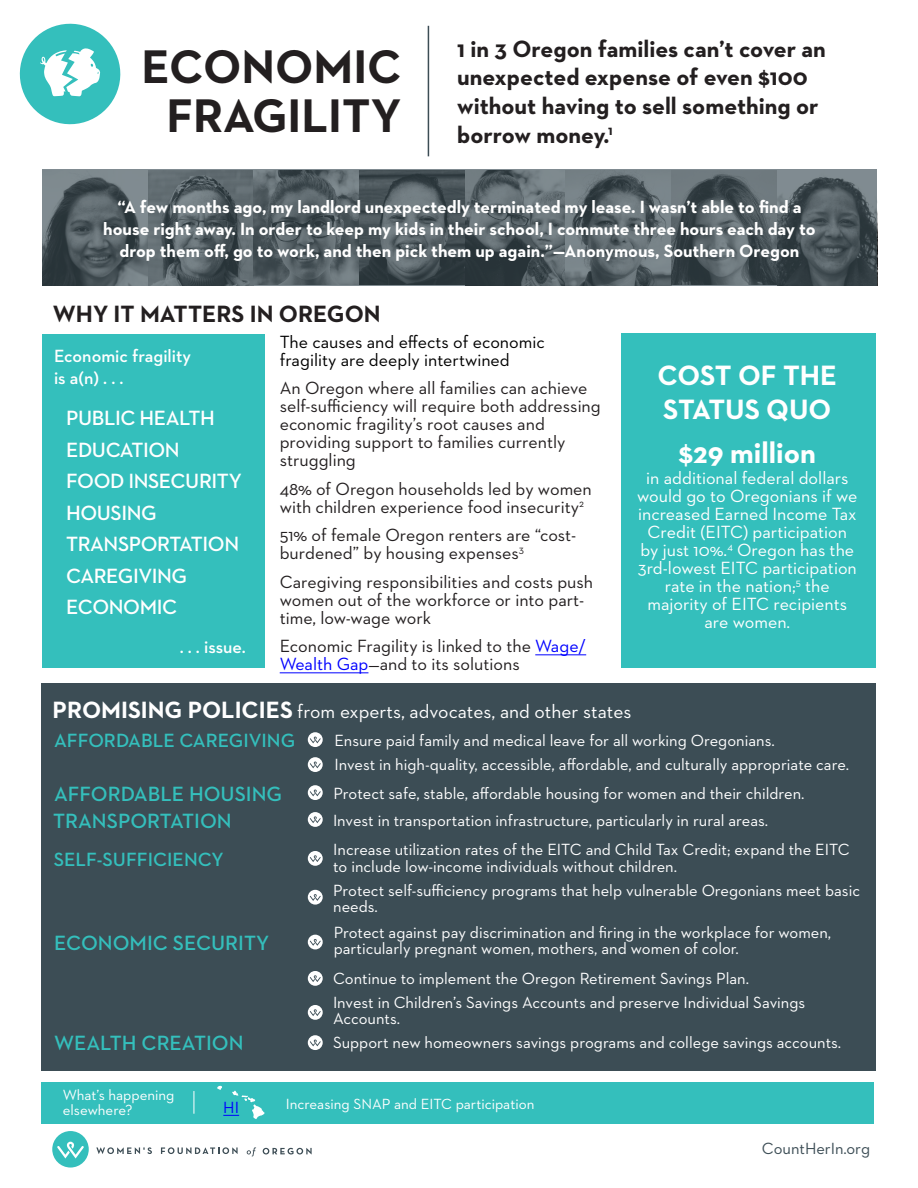
<style>
.page{position:relative;width:918px;height:1188px;background:#fff}
.page>*{position:absolute;margin:0;border:0;box-sizing:border-box;transform-origin:0 0}
.t1{font:700 48px "Neutraface 2 Text";color:#231f20}
.t2{font:700 30px "Neutraface 2 Text";color:#fff}
.t3{font:700 28.5px/34.2px "Neutraface 2 Text";letter-spacing:-.005em;color:#fff}
.t4{font:700 24px/28.8px "Neutraface 2 Text";color:#231f20}
.t5{font:600 21px/31.5px "Neutraface 2 Text";letter-spacing:-.02em;color:#fff}
.t6{font:600 21px "Neutraface 2 Text";color:#34bfbc}
.t7{font:19.5px "Neutraface 2 Text";color:#fff}
.t8{font:600 19.5px "Neutraface 2 Text";color:#34bfbc}
.t9{font:18px/18px "Neutraface 2 Text";color:#231f20}
.t10{font:700 18px/21.6px "Neutraface 2 Text";color:#fff;text-align:center}
.t11{font:18px/18px "Neutraface 2 Text";color:#fff;text-align:center}
.t12{font:18px/18px "Neutraface 2 Text";color:#000}
.t13{font:600 18px "Neutraface 2 Text";color:#fff}
.t14{font:16.5px/16.5px "Neutraface 2 Text";color:#fff}
.t15{font:16.5px "Neutraface 2 Text";color:#3c4d55}
.t16{font:16.5px "Neutraface 2 Text";color:#00f}
.t17{font:15px "Neutraface 2 Text";color:#fff}
.s1{color:#00f}
.s2{font-weight:700;font-size:24px}
</style>
<div class="page">
<div style="left:621px;top:334px;width:255px;height:334px;background:#34bfbc"></div>
<div style="left:42px;top:334px;width:223px;height:334px;background:#34bfbc"></div>
<hr style="left:428px;top:26px;width:1px;height:130px;background:#3c4d55">
<hr style="left:535px;top:655px;width:51px;height:1px;background:#00f">
<hr style="left:280px;top:673px;width:88px;height:1px;background:#00f">
<svg style="left:43px;top:169px;width:834px;height:117px;background:#535f64"></svg>
<svg style="left:96px;top:1147px;width:56px;height:7px"></svg>
<svg style="left:161px;top:1147px;width:77px;height:7px"></svg>
<svg style="left:247px;top:1147px;width:9px;height:9px"></svg>
<svg style="left:263px;top:1148px;width:49px;height:6px"></svg>
<div style="left:41px;top:683px;width:834px;height:387px;background:#3c4d55"></div>
<div style="left:41px;top:1082px;width:833px;height:41px;background:#34bfbc"></div>
<svg style="left:52px;top:1131px;width:37px;height:37px"></svg>
<svg style="left:19px;top:23px;width:102px;height:102px"></svg>
<svg style="left:194px;top:1091px;width:1px;height:23px"></svg>
<svg style="left:217px;top:1085px;width:48px;height:34px"></svg>
<svg style="left:308px;top:732px;width:15px;height:15px"></svg>
<svg style="left:308px;top:757px;width:15px;height:15px"></svg>
<svg style="left:308px;top:785px;width:15px;height:15px"></svg>
<svg style="left:308px;top:812px;width:15px;height:15px"></svg>
<svg style="left:308px;top:851px;width:15px;height:15px"></svg>
<svg style="left:308px;top:890px;width:15px;height:15px"></svg>
<svg style="left:308px;top:935px;width:15px;height:14px"></svg>
<svg style="left:308px;top:971px;width:15px;height:15px"></svg>
<svg style="left:308px;top:1005px;width:15px;height:15px"></svg>
<svg style="left:308px;top:1035px;width:15px;height:15px"></svg>
<p class="t1" style="left:142px;top:36px;width:262px">ECONOMIC</p>
<p class="t1" style="left:166px;top:85px;width:237px">FRAGILITY</p>
<p class="t4" style="left:457px;top:34px;width:370px">1 in 3 Oregon families can’t cover an unexpected expense of even $100 without having to sell something or borrow money.<sup>1</sup></p>
<p class="t10" style="left:103px;top:196px;width:714px">“A few months ago, my landlord unexpectedly terminated my lease. I wasn’t able to find a house right away. In order to keep my kids in their school, I commute three hours each day to drop them off, go to work, and then pick them up again.”—Anonymous, Southern Oregon</p>
<p class="t4" style="left:53px;top:299px;width:329px">WHY IT MATTERS IN OREGON</p>
<p class="t12" style="left:280px;top:333px;width:267px">The causes and effects of economic fragility are deeply intertwined</p>
<p class="t9" style="left:280px;top:379px;width:323px">An Oregon where all families can achieve self-sufficiency will require both addressing economic fragility’s root causes and providing support to families currently struggling</p>
<p class="t9" style="left:280px;top:480px;width:314px">48% of Oregon households led by women with children experience food insecurity<sup>2</sup></p>
<p class="t9" style="left:280px;top:526px;width:298px">51% of female Oregon renters are “cost&shy;burdened” by housing expenses<sup>3</sup></p>
<p class="t9" style="left:280px;top:573px;width:315px">Caregiving responsibilities and costs push women out of the workforce or into part&shy;time, low-wage work</p>
<p class="t9" style="left:280px;top:637px;width:308px">Economic Fragility is linked to the <span class="s1">Wage/<br>Wealth Gap</span>—and to its solutions</p>
<p class="t13" style="left:54px;top:344px;width:139px">Economic fragility</p>
<p class="t13" style="left:54px;top:366px;width:71px">is a(n) . . .</p>
<p class="t5" style="left:66px;top:402px;width:150px">PUBLIC HEALTH</p>
<p class="t5" style="left:66px;top:434px;width:115px">EDUCATION</p>
<p class="t5" style="left:66px;top:465px;width:177px">FOOD INSECURITY<br>HOUSING<br>TRANSPORTATION</p>
<p class="t5" style="left:66px;top:560px;width:123px">CAREGIVING<br>ECONOMIC</p>
<p class="t13" style="left:180px;top:635px;width:68px">. . . issue.</p>
<p class="t3" style="left:658px;top:358px;width:181px">COST OF THE<br>STATUS QUO</p>
<p class="t2" style="left:679px;top:433px;width:139px">$29 million</p>
<p class="t11" style="left:637px;top:468px;width:222px">in additional federal dollars would go to Oregonians if we increased Earned Income Tax<br>Credit (EITC) participation by just 10%.<sup>4</sup> Oregon has the<br>3rd-lowest EITC participation rate in the nation;<sup>5</sup> the majority of EITC recipients are women.</p>
<p class="t7" style="left:53px;top:699px;width:580px"><span class="s2">PROMISING POLICIES</span> from experts, advocates, and other states</p>
<p class="t8" style="left:54px;top:728px;width:243px">AFFORDABLE CAREGIVING</p>
<p class="t6" style="left:54px;top:781px;width:230px">AFFORDABLE HOUSING</p>
<p class="t14" style="left:335px;top:732px;width:442px">Ensure paid family and medical leave for all working Oregonians.</p>
<p class="t14" style="left:335px;top:756px;width:516px">Invest in high-quality, accessible, affordable, and culturally appropriate care.</p>
<p class="t14" style="left:334px;top:785px;width:473px">Protect safe, stable, affordable housing for women and their children.</p>
<p class="t6" style="left:53px;top:807px;width:180px">TRANSPORTATION</p>
<p class="t14" style="left:333px;top:812px;width:437px">Invest in transportation infrastructure, particularly in rural areas.</p>
<p class="t8" style="left:54px;top:847px;width:171px">SELF-SUFFICIENCY</p>
<p class="t14" style="left:333px;top:841px;width:518px">Increase utilization rates of the EITC and Child Tax Credit; expand the EITC to include low-income individuals without children.</p>
<p class="t14" style="left:333px;top:882px;width:528px">Protect self-sufficiency programs that help vulnerable Oregonians meet basic needs.</p>
<p class="t6" style="left:54px;top:930px;width:217px">ECONOMIC SECURITY</p>
<p class="t14" style="left:334px;top:924px;width:499px">Protect against pay discrimination and firing in the workplace for women, particularly pregnant women, mothers, and women of color.</p>
<p class="t6" style="left:54px;top:1029px;width:191px">WEALTH CREATION</p>
<p class="t14" style="left:333px;top:970px;width:418px">Continue to implement the Oregon Retirement Savings Plan.</p>
<p class="t14" style="left:333px;top:994px;width:474px">Invest in Children’s Savings Accounts and preserve Individual Savings<br>Accounts.</p>
<p class="t14" style="left:333px;top:1034px;width:510px">Support new homeowners savings programs and college savings accounts.</p>
<p class="t17" style="left:63px;top:1085px;width:113px">What’s happening</p>
<p class="t17" style="left:63px;top:1100px;width:71px">elsewhere?</p>
<p class="t16" style="left:223px;top:1097px;width:17px">HI</p>
<p class="t17" style="left:286px;top:1094px;width:250px">Increasing SNAP and EITC participation</p>
<p class="t15" style="left:762px;top:1138px;width:110px">CountHerIn.org</p>
</div>
